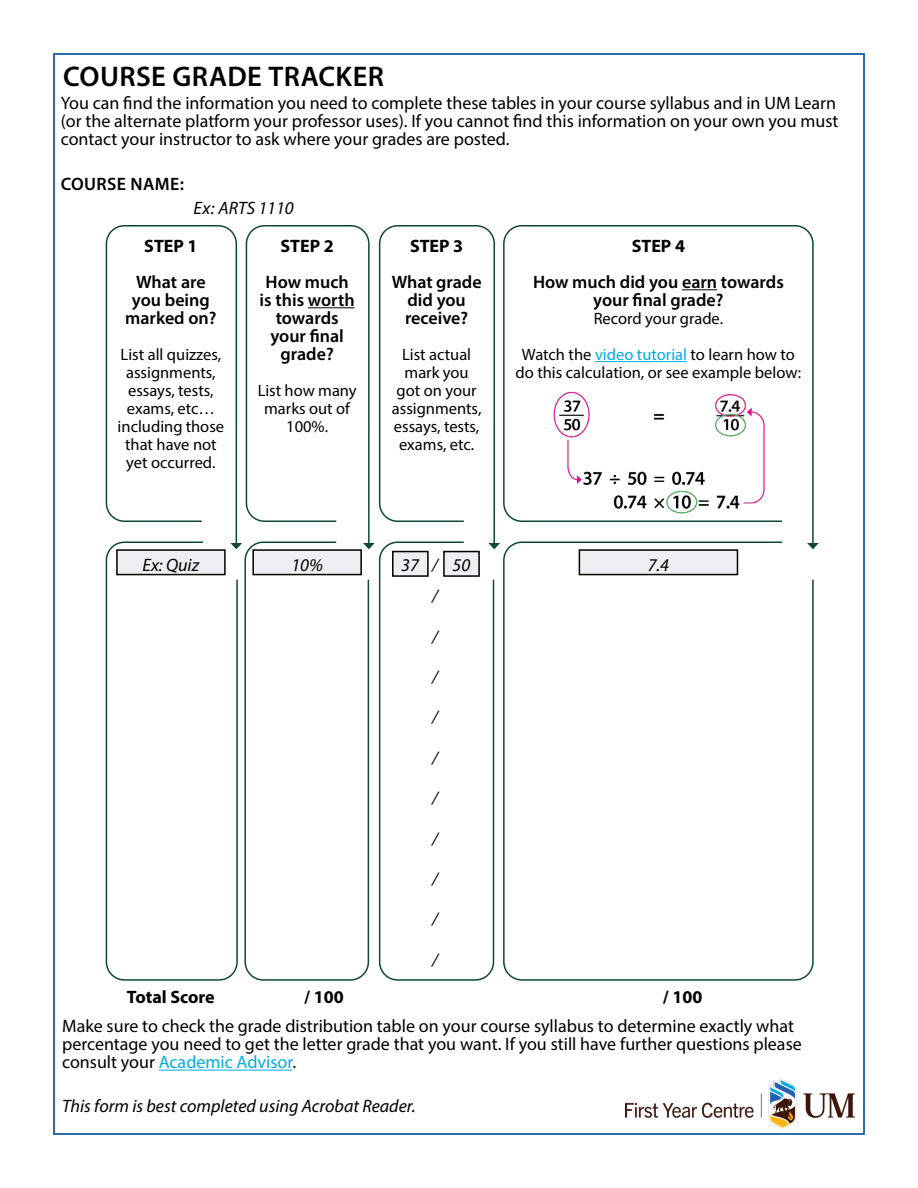
<style>
.page{position:relative;width:918px;height:1188px;background:#fff}
.page>*{position:absolute;margin:0;border:0;box-sizing:border-box;transform-origin:0 0}
.t1{font:600 28.5px "Myriad Pro";letter-spacing:.015em;color:#000}
.t2{font:18px/18px "Myriad Pro";color:#000}
.t3{font:600 18px/18px "Myriad Pro";color:#000;text-align:center}
.t4{font:italic 18px "Myriad Pro";color:#000}
.t5{font:700 18px "Myriad Pro";color:#000}
.t6{font:600 18px "Myriad Pro";letter-spacing:.02em;color:#000}
.t7{font:16.5px/18px "Myriad Pro";color:#000;text-align:center}
.s1{color:#00aae7}
</style>
<div class="page">
<img style="left:625px;top:1079px;width:230px;height:49px">
<hr style="left:159px;top:1070px;width:133px;height:1px;background:#00aae7">
<svg style="left:503px;top:565px;width:311px;height:416px"></svg>
<svg style="left:503px;top:225px;width:311px;height:161px"></svg>
<svg style="left:378px;top:225px;width:117px;height:297px"></svg>
<svg style="left:378px;top:541px;width:117px;height:440px"></svg>
<svg style="left:245px;top:225px;width:125px;height:297px"></svg>
<hr style="left:368px;top:426px;width:2px;height:118px;background:#0f4735">
<svg style="left:370px;top:543px;width:5px;height:5px"></svg>
<svg style="left:244px;top:541px;width:126px;height:440px"></svg>
<svg style="left:105px;top:225px;width:133px;height:298px"></svg>
<hr style="left:236px;top:426px;width:1px;height:118px;background:#0f4735">
<svg style="left:105px;top:541px;width:134px;height:440px"></svg>
<img style="left:459px;top:386px;width:355px;height:179px">
<hr style="left:812px;top:426px;width:2px;height:118px;background:#0f4735">
<svg style="left:807px;top:543px;width:12px;height:6px"></svg>
<h1 class="t1" style="left:63px;top:58px;width:322px">COURSE GRADE TRACKER</h1>
<p class="t2" style="left:61px;top:94px;width:779px">You can find the information you need to complete these tables in your course syllabus and in UM Learn (or the alternate platform your professor uses). If you cannot find this information on your own you must contact your instructor to ask where your grades are posted.</p>
<p class="t6" style="left:61px;top:173px;width:125px">COURSE NAME:</p>
<p class="t4" style="left:194px;top:197px;width:102px">Ex: ARTS 1110</p>
<p class="t5" style="left:144px;top:234px;width:55px">STEP 1</p>
<p class="t3" style="left:125px;top:272px;width:93px">What are you being marked on?</p>
<p class="t7" style="left:118px;top:345px;width:108px">List all quizzes, assignments, essays, tests, exams, etc… including those that have not yet occurred.</p>
<p class="t5" style="left:281px;top:234px;width:55px">STEP 2</p>
<p class="t3" style="left:260px;top:273px;width:97px">How much is this worth towards your final grade?</p>
<p class="t7" style="left:258px;top:381px;width:100px">List how many marks out of<br>100%.</p>
<p class="t5" style="left:410px;top:234px;width:55px">STEP 3</p>
<p class="t3" style="left:392px;top:273px;width:91px">What grade did you receive?</p>
<p class="t7" style="left:392px;top:345px;width:91px">List actual mark you got on your assignments, essays, tests, exams, etc.</p>
<p class="t5" style="left:632px;top:234px;width:55px">STEP 4</p>
<p class="t3" style="left:533px;top:273px;width:252px">How much did you earn towards your final grade?</p>
<p class="t7" style="left:522px;top:300px;width:274px;line-height:36px">Record your grade.<br>Watch the <span class="s1">video tutorial</span> to learn how to</p>
<p class="t7" style="left:515px;top:363px;width:287px">do this calculation, or see example below:</p>
<p class="t4" style="left:432px;top:553px;width:7px">/</p>
<p class="t4" style="left:143px;top:554px;width:58px">Ex: Quiz</p>
<p class="t4" style="left:291px;top:554px;width:33px">10%</p>
<p class="t4" style="left:648px;top:554px;width:23px">7.4</p>
<p class="t4" style="left:401px;top:554px;width:19px">37</p>
<p class="t4" style="left:453px;top:554px;width:19px">50</p>
<p class="t4" style="left:432px;top:585px;width:7px">/</p>
<p class="t4" style="left:432px;top:626px;width:7px">/</p>
<p class="t4" style="left:432px;top:666px;width:7px">/</p>
<p class="t4" style="left:432px;top:706px;width:7px">/</p>
<p class="t4" style="left:432px;top:747px;width:7px">/</p>
<p class="t4" style="left:432px;top:787px;width:7px">/</p>
<p class="t4" style="left:432px;top:827px;width:7px">/</p>
<p class="t4" style="left:432px;top:868px;width:7px">/</p>
<p class="t4" style="left:432px;top:908px;width:7px">/</p>
<p class="t4" style="left:432px;top:949px;width:7px">/</p>
<p class="t5" style="left:127px;top:985px;width:89px">Total Score</p>
<p class="t5" style="left:304px;top:985px;width:41px">/ 100</p>
<p class="t5" style="left:663px;top:985px;width:41px">/ 100</p>
<p class="t2" style="left:62px;top:1017px;width:741px">Make sure to check the grade distribution table on your course syllabus to determine exactly what percentage you need to get the letter grade that you want. If you still have further questions please consult your <span class="s1">Academic Advisor</span>.</p>
<p class="t4" style="left:62px;top:1094px;width:355px">This form is best completed using Acrobat Reader.</p>
</div>
